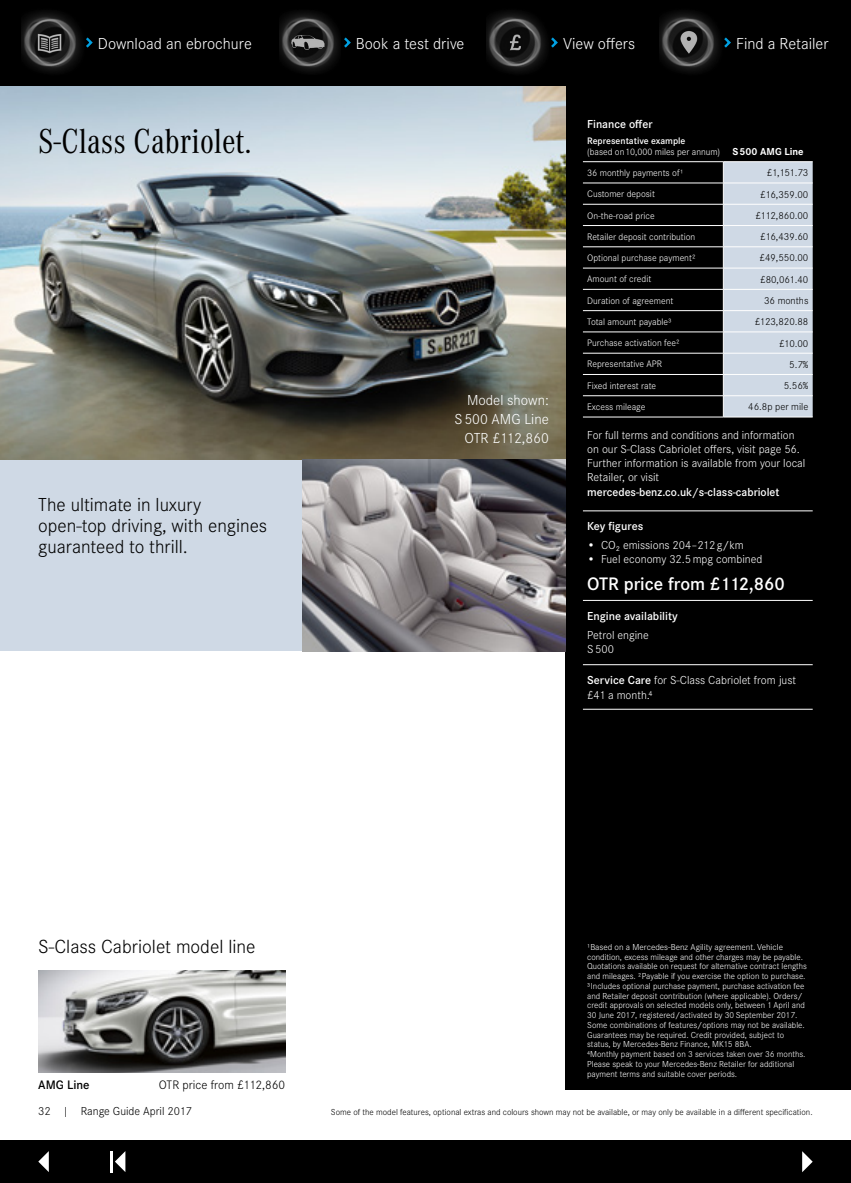
<style>
.page{position:relative;width:851px;height:1183px;background:#fff}
.page>*{position:absolute;margin:0;border:0;box-sizing:border-box;transform-origin:0 0}
.t1{font:36px "Corporate A Cond Pro";color:#000}
.t2{font:300 19.65px "Corporate S";color:#000}
.t3{font:300 19.5px/21px "Corporate S";color:#000}
.t4{font:600 18.75px "Corporate S";color:#fff}
.t5{font:300 16.5px "Corporate S";color:#fff}
.t6{font:300 15px/18.8px "Corporate S";color:#fff;text-align:right}
.t7{font:300 12.75px "Corporate S";color:#000}
.t8{font:600 12.75px "Corporate S";color:#000}
.t9{font:300 12px/14.2px "Corporate S";color:#fff}
.t10{font:600 12px "Corporate S";color:#fff}
.t11{font:300 12px "Corporate S";color:#000}
.t12{font:300 10.5px "Corporate S";color:#000}
.t13{font:300 9.75px/11.2px "Corporate S";color:#fff}
.t14{font:300 9px/9.8px "Corporate S";color:#fff}
.t15{font:300 9px "Corporate S";color:#000}
.s1{font-weight:600}
.s2{font-weight:700;font-size:10.5px}
</style>
<div class="page">
<div style="left:0;top:1140px;width:850px;height:42px;background:#000"></div>
<div style="left:0;top:459px;width:302px;height:192px;background:#cfd9e5"></div>
<div style="left:566px;top:85px;width:284px;height:1004px;background:#000"></div>
<img style="left:0;top:85px;width:566px;height:374px">
<img style="left:302px;top:459px;width:264px;height:192px">
<img style="left:38px;top:970px;width:247px;height:101px">
<hr style="left:583px;top:161px;width:140px;height:1px;background:#fff">
<hr style="left:723px;top:161px;width:89px;height:1px;background:#fff">
<hr style="left:583px;top:183px;width:140px;height:1px;background:#fff">
<hr style="left:583px;top:204px;width:140px;height:1px;background:#fff">
<hr style="left:583px;top:225px;width:140px;height:1px;background:#fff">
<hr style="left:583px;top:246px;width:140px;height:1px;background:#fff">
<hr style="left:583px;top:268px;width:140px;height:1px;background:#fff">
<hr style="left:583px;top:289px;width:140px;height:1px;background:#fff">
<hr style="left:583px;top:310px;width:140px;height:1px;background:#fff">
<hr style="left:583px;top:331px;width:140px;height:1px;background:#fff">
<hr style="left:583px;top:353px;width:140px;height:1px;background:#fff">
<hr style="left:583px;top:374px;width:140px;height:1px;background:#fff">
<hr style="left:583px;top:395px;width:140px;height:1px;background:#fff">
<svg style="left:723px;top:162px;width:89px;height:254px;background:#d1dae6"></svg>
<hr style="left:583px;top:416px;width:140px;height:1px;background:#fff">
<hr style="left:723px;top:416px;width:89px;height:1px;background:#fff">
<hr style="left:583px;top:510px;width:229px;height:1px;background:#fff">
<hr style="left:583px;top:600px;width:229px;height:1px;background:#fff">
<hr style="left:583px;top:664px;width:229px;height:1px;background:#fff">
<hr style="left:583px;top:708px;width:229px;height:1px;background:#fff">
<svg style="left:802px;top:1150px;width:10px;height:21px"></svg>
<svg style="left:38px;top:1150px;width:11px;height:21px"></svg>
<svg style="left:115px;top:1150px;width:10px;height:21px"></svg>
<hr style="left:111px;top:1150px;width:2px;height:21px;background:#fff">
<div style="left:0;top:0;width:850px;height:85px;background:#000"></div>
<img style="left:486px;top:0;width:68px;height:85px">
<svg style="left:551px;top:37px;width:7px;height:11px"></svg>
<img style="left:279px;top:0;width:68px;height:85px">
<svg style="left:344px;top:37px;width:7px;height:11px"></svg>
<img style="left:659px;top:0;width:68px;height:85px">
<svg style="left:724px;top:37px;width:6px;height:11px"></svg>
<img style="left:21px;top:0;width:68px;height:85px">
<svg style="left:86px;top:37px;width:7px;height:11px"></svg>
<h3 class="t5" style="left:98px;top:34px;width:155px">Download an ebrochure</h3>
<h3 class="t5" style="left:356px;top:34px;width:110px">Book a test drive</h3>
<h3 class="t5" style="left:563px;top:34px;width:74px">View offers</h3>
<h3 class="t5" style="left:736px;top:34px;width:94px">Find a Retailer</h3>
<h1 class="t1" style="left:38px;top:116px;width:215px">S-Class Cabriolet.</h1>
<h3 class="t3" style="left:38px;top:493px;width:230px">The ultimate in luxury open-top driving, with engines guaranteed to thrill.</h3>
<h2 class="t2" style="left:38px;top:935px;width:219px">S-Class Cabriolet model line</h2>
<h3 class="t8" style="left:38px;top:1077px;width:53px">AMG Line</h3>
<h3 class="t7" style="left:159px;top:1077px;width:128px">OTR price from £112,860</h3>
<h3 class="t6" style="left:454px;top:391px;width:96px">Model shown:<br>S 500 AMG Line<br>OTR £112,860</h3>
<h3 class="t10" style="left:587px;top:117px;width:67px">Finance offer</h3>
<p class="t13" style="left:587px;top:135px;width:218px"><span class="s1">Representative example<br></span>(based on 10,000 miles per annum) <span class="s2">S 500 AMG Line</span></p>
<p class="t13" style="left:587px;top:167px;width:98px">36 monthly payments of¹</p>
<p class="t12" style="left:766px;top:167px;width:43px">£1,151.73</p>
<p class="t13" style="left:587px;top:188px;width:69px">Customer deposit</p>
<p class="t12" style="left:760px;top:188px;width:50px">£16,359.00</p>
<p class="t13" style="left:587px;top:210px;width:69px">On-the-road price</p>
<p class="t12" style="left:755px;top:209px;width:55px">£112,860.00</p>
<p class="t13" style="left:587px;top:231px;width:110px">Retailer deposit contribution</p>
<p class="t12" style="left:760px;top:231px;width:50px">£16,439.60</p>
<p class="t13" style="left:587px;top:252px;width:110px">Optional purchase payment²</p>
<p class="t12" style="left:759px;top:252px;width:50px">£49,550.00</p>
<p class="t13" style="left:587px;top:273px;width:66px">Amount of credit</p>
<p class="t12" style="left:760px;top:273px;width:50px">£80,061.40</p>
<p class="t13" style="left:587px;top:295px;width:88px">Duration of agreement</p>
<p class="t12" style="left:764px;top:294px;width:46px">36 months</p>
<p class="t13" style="left:587px;top:316px;width:86px">Total amount payable³</p>
<p class="t12" style="left:754px;top:316px;width:55px">£123,820.88</p>
<p class="t13" style="left:587px;top:337px;width:94px">Purchase activation fee²</p>
<p class="t12" style="left:779px;top:337px;width:31px">£10.00</p>
<p class="t13" style="left:587px;top:358px;width:77px">Representative APR</p>
<p class="t12" style="left:789px;top:358px;width:21px">5.7%</p>
<p class="t13" style="left:587px;top:380px;width:70px">Fixed interest rate</p>
<p class="t12" style="left:783px;top:379px;width:26px">5.56%</p>
<p class="t13" style="left:587px;top:401px;width:60px">Excess mileage</p>
<p class="t12" style="left:748px;top:401px;width:62px">46.8p per mile</p>
<h3 class="t9" style="left:587px;top:427px;width:220px">For full terms and conditions and information on our S-Class Cabriolet offers, visit page 56.<br>Further information is available from your local Retailer, or visit</h3>
<h3 class="t10" style="left:587px;top:484px;width:194px">mercedes-benz.co.uk/s-class-cabriolet</h3>
<h3 class="t10" style="left:587px;top:519px;width:58px">Key figures</h3>
<h3 class="t9" style="left:587px;top:537px;width:158px">• CO₂ emissions 204–212 g/km</h3>
<h3 class="t9" style="left:587px;top:552px;width:177px">• Fuel economy 32.5 mpg combined</h3>
<h3 class="t4" style="left:587px;top:572px;width:199px">OTR price from £112,860</h3>
<h3 class="t10" style="left:587px;top:609px;width:92px">Engine availability</h3>
<h3 class="t9" style="left:587px;top:627px;width:63px">Petrol engine<br>S 500</h3>
<h3 class="t9" style="left:587px;top:673px;width:210px"><span class="s1">Service Care</span> for S-Class Cabriolet from just £41 a month.⁴</h3>
<p class="t14" style="left:587px;top:941px;width:221px">¹Based on a Mercedes-Benz Agility agreement. Vehicle condition, excess mileage and other charges may be payable.<br>Quotations available on request for alternative contract lengths and mileages. ²Payable if you exercise the option to purchase.<br>³Includes optional purchase payment, purchase activation fee and Retailer deposit contribution (where applicable). Orders/ credit approvals on selected models only, between 1 April and 30 June 2017, registered/activated by 30 September 2017.<br>Some combinations of features/options may not be available.<br>Guarantees may be required. Credit provided, subject to status, by Mercedes-Benz Finance, MK15 8BA.<br>⁴Monthly payment based on 3 services taken over 36 months.<br>Please speak to your Mercedes-Benz Retailer for additional payment terms and suitable cover periods.</p>
<h3 class="t11" style="left:38px;top:1103px;width:155px">32 | Range Guide April 2017</h3>
<p class="t15" style="left:331px;top:1106px;width:483px">Some of the model features, optional extras and colours shown may not be available, or may only be available in a different specification.</p>
</div>
